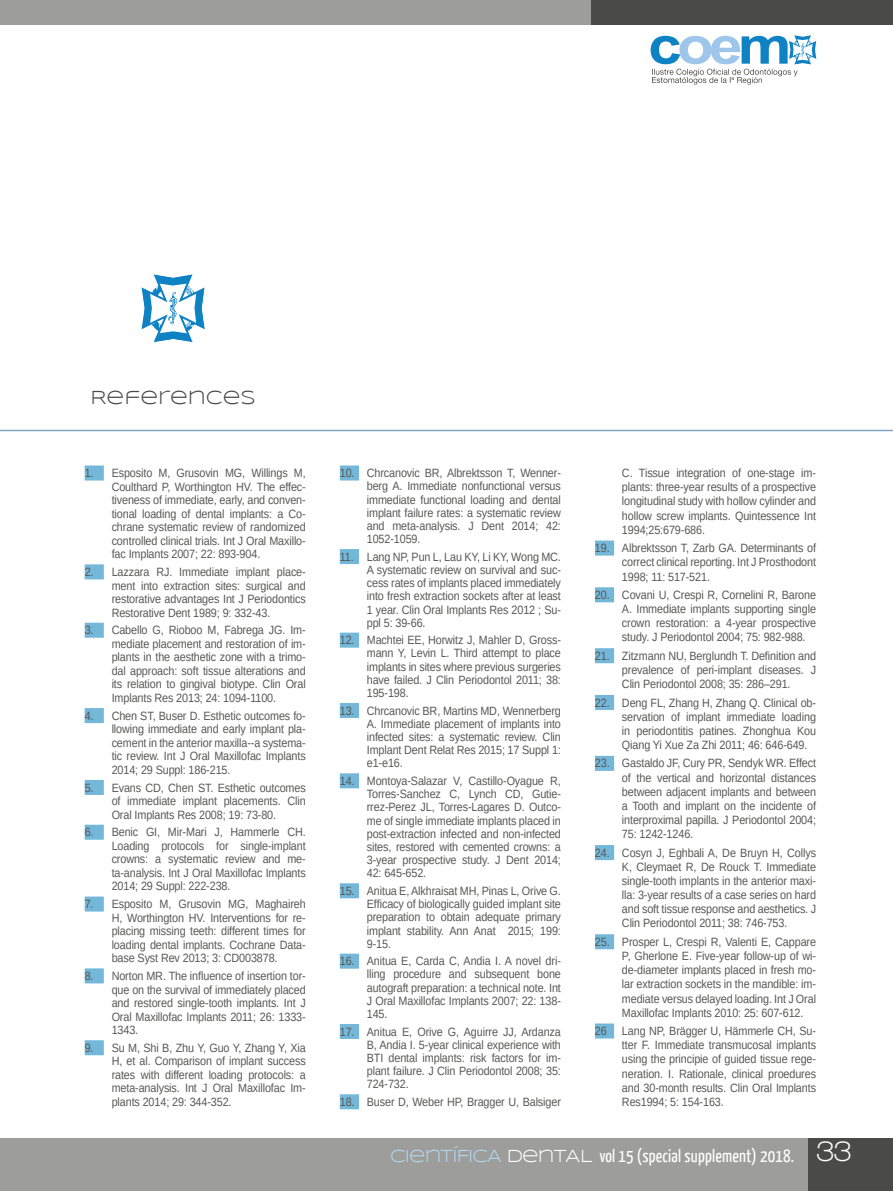
<style>
.page{position:relative;width:893px;height:1191px;background:#fff}
.page>*{position:absolute;margin:0;border:0;box-sizing:border-box;transform-origin:0 0}
.t1{font:19.5px "Syncopate";color:#4a4a49}
.t2{font:18px "Yanone Kaffeesatz";letter-spacing:.01em;color:#fff}
.t3{font:12px/13.2px "Arimo";letter-spacing:-.01em;color:#575756;text-align:justify;scale:.9 1}
.s1{font-family:"Syncopate";color:#b3d8ea}
.s2{font-family:"Syncopate"}
.s3{font-family:"Walkway";font-weight:700;font-size:30px}
</style>
<div class="page">
<div style="left:0;top:1138px;width:893px;height:53px;background:#9d9d9c"></div>
<div style="left:808px;top:1138px;width:85px;height:53px;background:#4a4a49"></div>
<div style="left:0;top:0;width:893px;height:25px;background:#9d9d9c"></div>
<div style="left:591px;top:0;width:302px;height:25px;background:#4a4a49"></div>
<svg style="left:651px;top:35px;width:165px;height:50px"></svg>
<div style="left:85px;top:465px;width:19px;height:15px;background:#73b7d9"></div>
<div style="left:85px;top:564px;width:19px;height:15px;background:#73b7d9"></div>
<div style="left:85px;top:622px;width:19px;height:15px;background:#73b7d9"></div>
<div style="left:85px;top:708px;width:19px;height:15px;background:#73b7d9"></div>
<div style="left:85px;top:780px;width:19px;height:15px;background:#73b7d9"></div>
<div style="left:85px;top:824px;width:19px;height:15px;background:#73b7d9"></div>
<div style="left:85px;top:896px;width:19px;height:15px;background:#73b7d9"></div>
<div style="left:85px;top:968px;width:19px;height:15px;background:#73b7d9"></div>
<div style="left:85px;top:1040px;width:19px;height:15px;background:#73b7d9"></div>
<div style="left:340px;top:465px;width:19px;height:15px;background:#73b7d9"></div>
<div style="left:340px;top:549px;width:19px;height:15px;background:#73b7d9"></div>
<div style="left:340px;top:632px;width:19px;height:15px;background:#73b7d9"></div>
<div style="left:340px;top:703px;width:19px;height:15px;background:#73b7d9"></div>
<div style="left:340px;top:773px;width:19px;height:15px;background:#73b7d9"></div>
<div style="left:340px;top:883px;width:19px;height:15px;background:#73b7d9"></div>
<div style="left:340px;top:953px;width:19px;height:15px;background:#73b7d9"></div>
<div style="left:340px;top:1024px;width:19px;height:15px;background:#73b7d9"></div>
<div style="left:340px;top:1094px;width:19px;height:15px;background:#73b7d9"></div>
<div style="left:595px;top:540px;width:19px;height:15px;background:#73b7d9"></div>
<div style="left:595px;top:587px;width:19px;height:15px;background:#73b7d9"></div>
<div style="left:595px;top:648px;width:19px;height:15px;background:#73b7d9"></div>
<div style="left:595px;top:695px;width:19px;height:15px;background:#73b7d9"></div>
<div style="left:595px;top:756px;width:19px;height:15px;background:#73b7d9"></div>
<div style="left:595px;top:845px;width:19px;height:15px;background:#73b7d9"></div>
<div style="left:595px;top:934px;width:19px;height:15px;background:#73b7d9"></div>
<div style="left:595px;top:1023px;width:19px;height:15px;background:#73b7d9"></div>
<hr style="left:0;top:430px;width:893px;height:1px;background:#80a4c3">
<svg style="left:141px;top:274px;width:64px;height:68px"></svg>
<h1 class="t1" style="left:90px;top:386px;width:167px">REFERENCES</h1>
<p class="t3" style="left:112px;top:466px;width:217px;text-indent:-27px">1. Esposito M, Grusovin MG, Willings M, Coulthard P, Worthington HV. The effec&shy;tiveness of immediate, early, and conven&shy;tional loading of dental implants: a Co&shy;chrane systematic review of randomized controlled clinical trials. Int J Oral Maxillo&shy;fac Implants 2007; 22: 893-904.</p>
<p class="t3" style="left:112px;top:565px;width:217px;text-indent:-27px">2. Lazzara RJ. Immediate implant place&shy;ment into extraction sites: surgical and restorative advantages Int J Periodontics Restorative Dent 1989; 9: 332-43.</p>
<p class="t3" style="left:112px;top:623px;width:217px;text-indent:-27px">3. Cabello G, Rioboo M, Fabrega JG. Im&shy;mediate placement and restoration of im&shy;plants in the aesthetic zone with a trimo&shy;dal approach: soft tissue alterations and its relation to gingival biotype. Clin Oral Implants Res 2013; 24: 1094-1100.</p>
<p class="t3" style="left:112px;top:709px;width:217px;text-indent:-27px">4. Chen ST, Buser D. Esthetic outcomes fo&shy;llowing immediate and early implant pla&shy;cement in the anterior maxilla--a systema&shy;tic review. Int J Oral Maxillofac Implants 2014; 29 Suppl: 186-215.</p>
<p class="t3" style="left:112px;top:780px;width:217px;text-indent:-27px">5. Evans CD, Chen ST. Esthetic outcomes of immediate implant placements. Clin Oral Implants Res 2008; 19: 73-80.</p>
<p class="t3" style="left:112px;top:825px;width:217px;text-indent:-27px">6. Benic GI, Mir-Mari J, Hammerle CH.<br>Loading protocols for single-implant crowns: a systematic review and me&shy;ta-analysis. Int J Oral Maxillofac Implants 2014; 29 Suppl: 222-238.</p>
<p class="t3" style="left:112px;top:897px;width:217px;text-indent:-27px">7. Esposito M, Grusovin MG, Maghaireh H, Worthington HV. Interventions for re&shy;placing missing teeth: different times for loading dental implants. Cochrane Data&shy;base Syst Rev 2013; 3: CD003878.</p>
<p class="t3" style="left:112px;top:969px;width:217px;text-indent:-27px">8. Norton MR. The influence of insertion tor&shy;que on the survival of immediately placed and restored single-tooth implants. Int J Oral Maxillofac Implants 2011; 26: 1333- 1343.</p>
<p class="t3" style="left:112px;top:1041px;width:217px;text-indent:-27px">9. Su M, Shi B, Zhu Y, Guo Y, Zhang Y, Xia H, et al. Comparison of implant success rates with different loading protocols: a meta-analysis. Int J Oral Maxillofac Im&shy;plants 2014; 29: 344-352.</p>
<p class="t3" style="left:367px;top:466px;width:217px;text-indent:-27px">10. Chrcanovic BR, Albrektsson T, Wenner&shy;berg A. Immediate nonfunctional versus immediate functional loading and dental implant failure rates: a systematic review and meta-analysis. J Dent 2014; 42:<br>1052-1059.</p>
<p class="t3" style="left:367px;top:550px;width:217px;text-indent:-27px">11. Lang NP, Pun L, Lau KY, Li KY, Wong MC.<br>A systematic review on survival and suc&shy;cess rates of implants placed immediately into fresh extraction sockets after at least 1 year. Clin Oral Implants Res 2012 ; Su&shy;ppl 5: 39-66.</p>
<p class="t3" style="left:367px;top:633px;width:217px;text-indent:-27px">12. Machtei EE, Horwitz J, Mahler D, Gross&shy;mann Y, Levin L. Third attempt to place implants in sites where previous surgeries have failed. J Clin Periodontol 2011; 38:<br>195-198.</p>
<p class="t3" style="left:367px;top:704px;width:217px;text-indent:-27px">13. Chrcanovic BR, Martins MD, Wennerberg A. Immediate placement of implants into infected sites: a systematic review. Clin Implant Dent Relat Res 2015; 17 Suppl 1: e1-e16.</p>
<p class="t3" style="left:367px;top:774px;width:217px;text-indent:-27px">14. Montoya-Salazar V, Castillo-Oyague R, Torres-Sanchez C, Lynch CD, Gutie&shy;rrez-Perez JL, Torres-Lagares D. Outco&shy;me of single immediate implants placed in post-extraction infected and non-infected sites, restored with cemented crowns: a 3-year prospective study. J Dent 2014; 42: 645-652.</p>
<p class="t3" style="left:367px;top:884px;width:217px;text-indent:-27px">15. Anitua E, Alkhraisat MH, Pinas L, Orive G.<br>Efficacy of biologically guided implant site preparation to obtain adequate primary implant stability. Ann Anat 2015; 199:<br>9-15.</p>
<p class="t3" style="left:367px;top:954px;width:217px;text-indent:-27px">16. Anitua E, Carda C, Andia I. A novel dri&shy;lling procedure and subsequent bone autograft preparation: a technical note. Int J Oral Maxillofac Implants 2007; 22: 138- 145.</p>
<p class="t3" style="left:367px;top:1025px;width:217px;text-indent:-27px">17. Anitua E, Orive G, Aguirre JJ, Ardanza B, Andia I. 5-year clinical experience with BTI dental implants: risk factors for im&shy;plant failure. J Clin Periodontol 2008; 35:<br>724-732.</p>
<p class="t3" style="left:340px;top:1095px;width:247px">18. Buser D, Weber HP, Bragger U, Balsiger</p>
<p class="t3" style="left:622px;top:466px;width:217px;line-height:14.1px">C. Tissue integration of one-stage im&shy;plants: three-year results of a prospective longitudinal study with hollow cylinder and hollow screw implants. Quintessence Int 1994;25:679-686.</p>
<p class="t3" style="left:622px;top:541px;width:217px;line-height:14.1px;text-indent:-27px">19. Albrektsson T, Zarb GA. Determinants of correct clinical reporting. Int J Prosthodont 1998; 11: 517-521.</p>
<p class="t3" style="left:622px;top:588px;width:217px;line-height:14.1px;text-indent:-27px">20. Covani U, Crespi R, Cornelini R, Barone A. Immediate implants supporting single crown restoration: a 4-year prospective study. J Periodontol 2004; 75: 982-988.</p>
<p class="t3" style="left:622px;top:649px;width:217px;line-height:14.1px;text-indent:-27px">21. Zitzmann NU, Berglundh T. Definition and prevalence of peri-implant diseases. J Clin Periodontol 2008; 35: 286–291.</p>
<p class="t3" style="left:622px;top:695px;width:217px;line-height:14.1px;text-indent:-27px">22. Deng FL, Zhang H, Zhang Q. Clinical ob&shy;servation of implant immediate loading in periodontitis patines. Zhonghua Kou Qiang Yi Xue Za Zhi 2011; 46: 646-649.</p>
<p class="t3" style="left:622px;top:756px;width:217px;line-height:14.1px;text-indent:-27px">23. Gastaldo JF, Cury PR, Sendyk WR. Effect of the vertical and horizontal distances between adjacent implants and between a Tooth and implant on the incidente of interproximal papilla. J Periodontol 2004; 75: 1242-1246.</p>
<p class="t3" style="left:622px;top:845px;width:217px;line-height:14.1px;text-indent:-27px">24. Cosyn J, Eghbali A, De Bruyn H, Collys K, Cleymaet R, De Rouck T. Immediate single-tooth implants in the anterior maxi&shy;lla: 3-year results of a case series on hard and soft tissue response and aesthetics. J Clin Periodontol 2011; 38: 746-753.</p>
<p class="t3" style="left:622px;top:934px;width:217px;line-height:14.1px;text-indent:-27px">25. Prosper L, Crespi R, Valenti E, Cappare P, Gherlone E. Five-year follow-up of wi&shy;de-diameter implants placed in fresh mo&shy;lar extraction sockets in the mandible: im&shy;mediate versus delayed loading. Int J Oral Maxillofac Implants 2010: 25: 607-612.</p>
<p class="t3" style="left:595px;top:1024px;width:15px">26</p>
<p class="t3" style="left:622px;top:1024px;width:217px;line-height:14.1px">Lang NP, Brägger U, Hämmerle CH, Su&shy;tter F. Immediate transmucosal implants using the principie of guided tissue rege&shy;neration. I. Rationale, clinical proedures and 30-month results. Clin Oral Implants Res1994; 5: 154-163.</p>
<h2 class="t2" style="left:390px;top:1144px;width:463px"><span class="s1">CIENTÍFICA</span> <span class="s2">DENTAL</span> vol 15 (special supplement) 2018. <span class="s3">33</span></h2>
</div>
